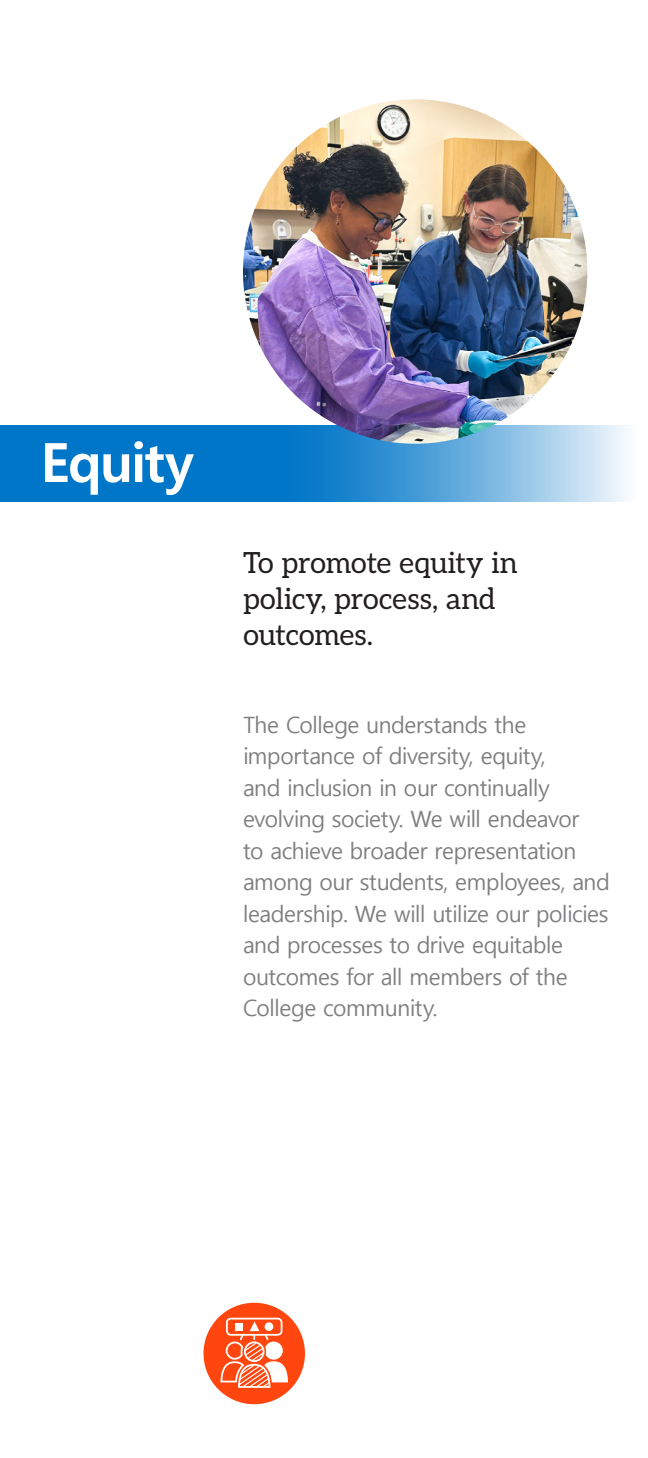
<style>
.page{position:relative;width:648px;height:1458px;background:#fff}
.page>*{position:absolute;margin:0;border:0;box-sizing:border-box;transform-origin:0 0}
.t1{font:700 54px "Malgun Gothic";letter-spacing:-.03em;color:#fff}
.t2{font:29.25px/36px "Aleo";letter-spacing:-.01em;color:#231f20}
.t3{font:22.5px/31.5px "Malgun Gothic";letter-spacing:-.02em;color:#7e7d7f}
</style>
<div class="page">
<svg style="left:0;top:425px;width:627px;height:77px;background:#3793d3"></svg>
<img style="left:243px;top:99px;width:344px;height:345px;border-radius:172px">
<div style="left:203px;top:1303px;width:102px;height:101px;background:#ff460f;border-radius:50%"></div>
<svg style="left:220px;top:1317px;width:69px;height:88px"></svg>
<div style="left:265px;top:1322px;width:8px;height:9px;background:#fff;border-radius:50%"></div>
<p class="t1" style="left:40px;top:430px;width:155px">Equity</p>
<p class="t2" style="left:243px;top:543px;width:276px">To promote equity in policy, process, and outcomes.</p>
<p class="t3" style="left:243px;top:709px;width:368px">The College understands the importance of diversity, equity,<br>and inclusion in our continually evolving society. We will endeavor<br>to achieve broader representation among our students, employees, and leadership. We will utilize our policies and processes to drive equitable outcomes for all members of the<br>College community.</p>
</div>
